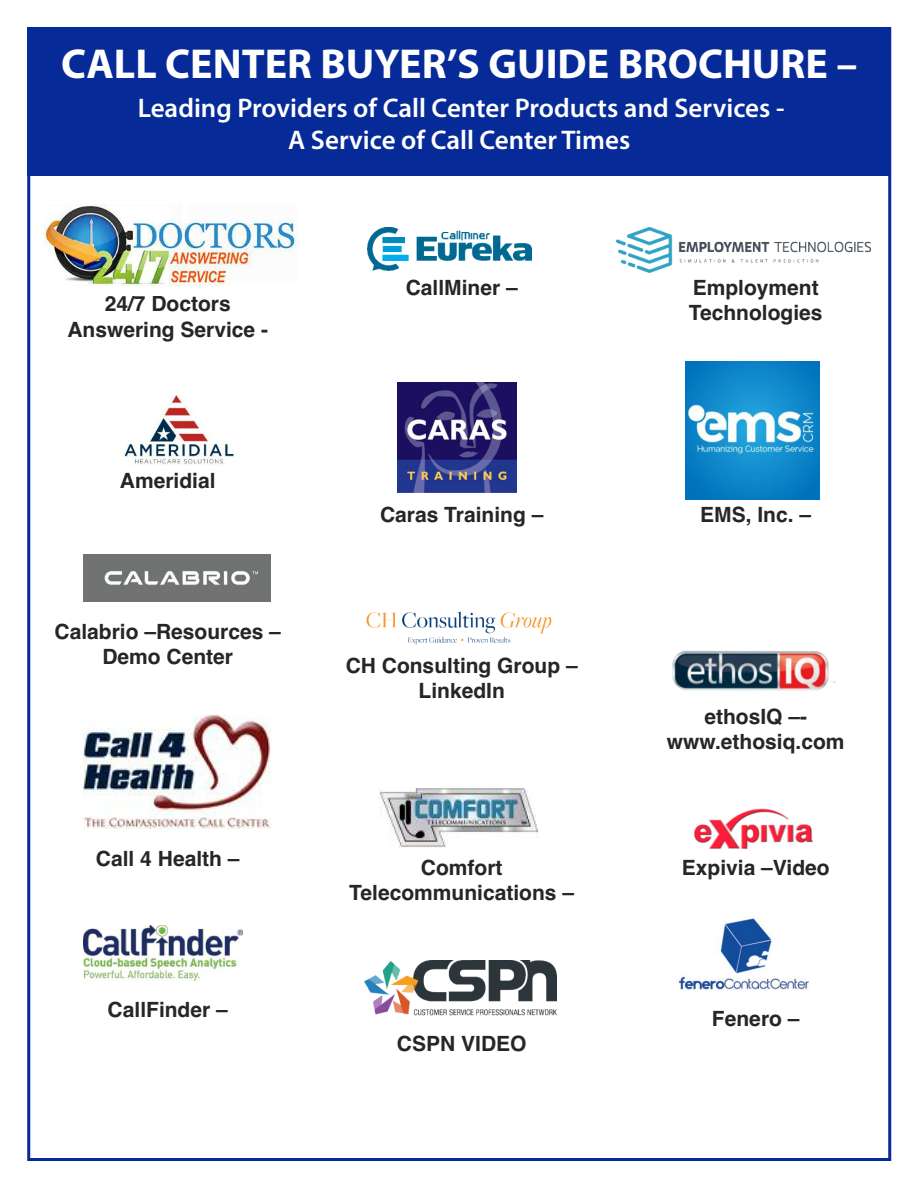
<style>
.page{position:relative;width:918px;height:1188px;background:#fff}
.page>*{position:absolute;margin:0;border:0;box-sizing:border-box;transform-origin:0 0}
.t1{font:700 42px "Myriad Pro";color:#fff}
.t2{font:600 27px/32.4px "Myriad Pro";color:#fff;text-align:center}
.t3{font:700 21px/25.2px "Helvetica";color:#272526;text-align:center}
</style>
<div class="page">
<div style="left:27px;top:27px;width:864px;height:149px;background:#062a97"></div>
<img style="left:44px;top:204px;width:254px;height:81px">
<img style="left:83px;top:715px;width:188px;height:114px">
<img style="left:679px;top:912px;width:131px;height:79px">
<img style="left:123px;top:395px;width:112px;height:71px">
<img style="left:83px;top:554px;width:188px;height:48px">
<img style="left:83px;top:925px;width:159px;height:56px">
<img style="left:367px;top:228px;width:165px;height:42px">
<img style="left:398px;top:382px;width:119px;height:110px">
<img style="left:366px;top:611px;width:186px;height:34px">
<img style="left:380px;top:788px;width:158px;height:59px">
<img style="left:616px;top:228px;width:255px;height:45px">
<img style="left:685px;top:361px;width:134px;height:138px">
<img style="left:673px;top:651px;width:163px;height:39px">
<img style="left:694px;top:808px;width:119px;height:41px">
<img style="left:365px;top:960px;width:191px;height:56px">
<h1 class="t1" style="left:61px;top:48px;width:798px">CALL CENTER BUYER’S GUIDE BROCHURE –</h1>
<p class="t2" style="left:138px;top:94px;width:648px">Leading Providers of Call Center Products and Services -<br>A Service of Call Center Times</p>
<p class="t3" style="left:67px;top:292px;width:202px">24/7 Doctors<br>Answering Service -</p>
<p class="t3" style="left:120px;top:468px;width:97px">Ameridial</p>
<p class="t3" style="left:55px;top:619px;width:228px">Calabrio –Resources –<br>Demo Center</p>
<p class="t3" style="left:96px;top:846px;width:145px">Call 4 Health –</p>
<p class="t3" style="left:108px;top:997px;width:122px">CallFinder –</p>
<p class="t3" style="left:406px;top:275px;width:114px">CallMiner –</p>
<p class="t3" style="left:380px;top:502px;width:165px">Caras Training –</p>
<p class="t3" style="left:346px;top:653px;width:234px">CH Consulting Group –<br>LinkedIn</p>
<p class="t3" style="left:349px;top:855px;width:226px">Comfort<br>Telecommunications –</p>
<p class="t3" style="left:397px;top:1031px;width:131px">CSPN VIDEO</p>
<p class="t3" style="left:689px;top:275px;width:135px;text-align:left">Employment<br>Technologies</p>
<p class="t3" style="left:700px;top:502px;width:112px">EMS, Inc. –</p>
<p class="t3" style="left:667px;top:704px;width:179px">ethosIQ –- www.ethosiq.com</p>
<p class="t3" style="left:682px;top:855px;width:149px">Expivia –Video</p>
<p class="t3" style="left:712px;top:1006px;width:89px">Fenero –</p>
</div>
